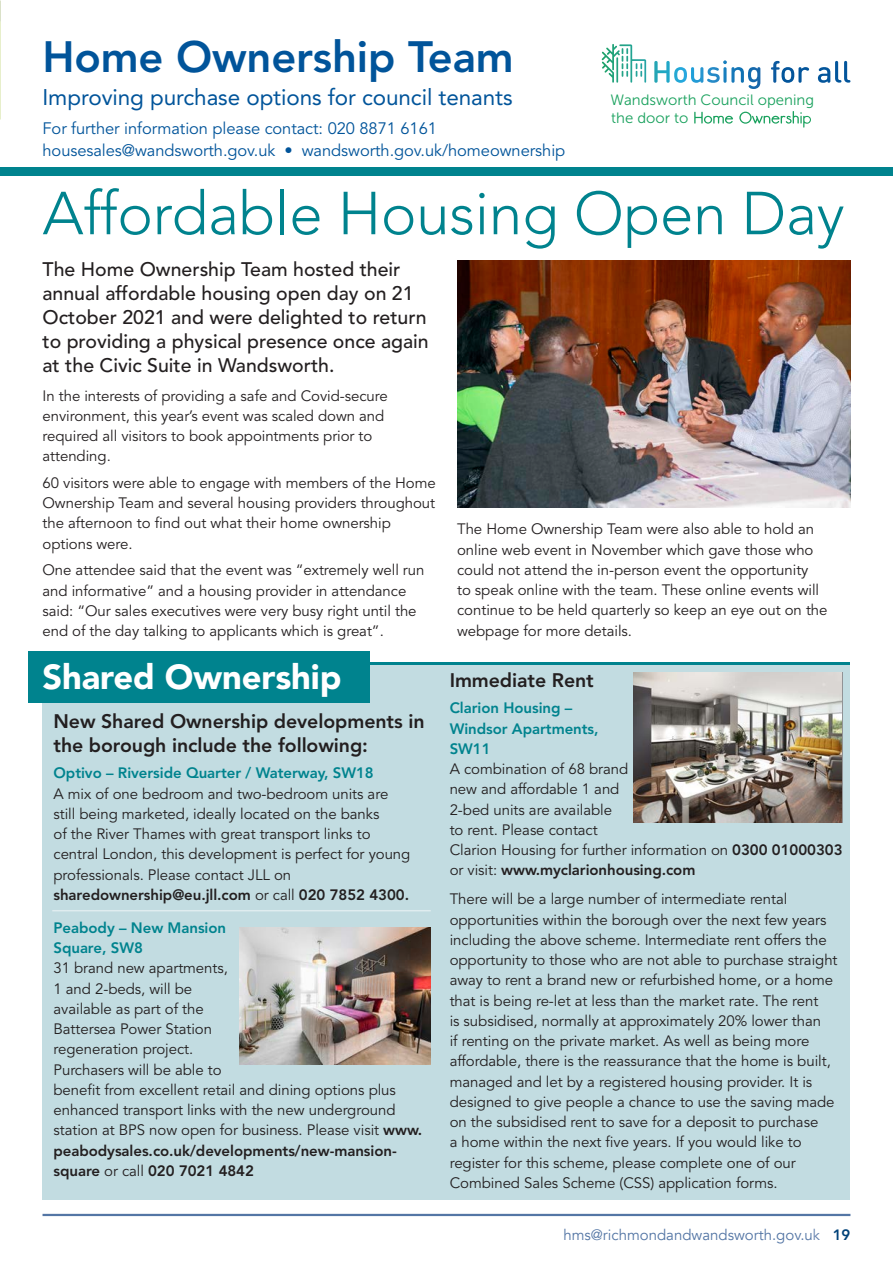
<style>
.page{position:relative;width:893px;height:1263px;background:#fff}
.page>*{position:absolute;margin:0;border:0;box-sizing:border-box;transform-origin:0 0}
.Avenir_-_heading{font:300 60px "Avenir LT";letter-spacing:-.005em;color:#00838e}
.Avenir_-_body{font:800 43.5px "Avenir LT";letter-spacing:-.005em;color:#01549a}
.Avenir_-_small_headi{font:900 34.5px "Avenir LT";letter-spacing:-.005em;color:#fff}
.Avenir_-_body-2{font:22.5px "Avenir LT";letter-spacing:-.005em;color:#01549a}
.Avenir_-_stand_first{font:500 19.5px/24px "Avenir LT";color:#231f20}
.Avenir_-_body-3{font:800 19.5px/24px "Avenir LT";letter-spacing:-.005em;color:#231f20}
.Avenir_-_body-4{font:16.5px/21.8px "Avenir LT";letter-spacing:-.005em;color:#01549a}
.Avenir_-_body-5{font:15px/20.2px "Avenir LT";letter-spacing:-.005em;color:#231f20}
.t1{font:15px "Avenir";color:#5476a5}
.t2{font:15px/18.8px "Museo Sans 300";color:#19a15d}
.s1{font-weight:800;color:#00838e}
.s2{font-weight:800}
.s3{color:#6481ad}
.s4{font-weight:800;color:#004279}
</style>
<div class="page">
<hr style="left:43px;top:1214px;width:807px;height:2px;background:#5476a5">
<div style="left:43px;top:662px;width:807px;height:21px;background:#00838e"></div>
<div style="left:0;top:168px;width:893px;height:8px;background:#00838e"></div>
<svg style="left:654px;top:60px;width:106px;height:29px"></svg>
<svg style="left:771px;top:61px;width:38px;height:22px"></svg>
<svg style="left:818px;top:61px;width:32px;height:22px"></svg>
<svg style="left:602px;top:44px;width:44px;height:39px"></svg>
<svg style="left:694px;top:112px;width:39px;height:12px"></svg>
<svg style="left:739px;top:111px;width:72px;height:17px"></svg>
<div style="left:43px;top:665px;width:807px;height:534px;background:#c2dce1"></div>
<hr style="left:52px;top:910px;width:379px;height:1px;background:#dfecef">
<img style="left:457px;top:261px;width:393px;height:246px">
<div style="left:29px;top:651px;width:341px;height:51px;background:#00838e"></div>
<img style="left:239px;top:927px;width:192px;height:137px">
<img style="left:633px;top:672px;width:209px;height:151px">
<p class="Avenir_-_body" style="left:43px;top:31px;width:473px">Home Ownership Team</p>
<p class="Avenir_-_body-2" style="left:43px;top:85px;width:472px">Improving purchase options for council tenants</p>
<p class="Avenir_-_body-4" style="left:43px;top:118px;width:524px">For further information please contact: 020 8871 6161 housesales@wandsworth.gov.uk • wandsworth.gov.uk/homeownership</p>
<p class="t2" style="left:610px;top:90px;width:205px">Wandsworth Council opening the door to</p>
<p class="Avenir_-_heading" style="left:43px;top:178px;width:803px">Affordable Housing Open Day</p>
<p class="Avenir_-_stand_first" style="left:43px;top:257px;width:388px">The Home Ownership Team hosted their annual affordable housing open day on 21<br>October 2021 and were delighted to return to providing a physical presence once again at the Civic Suite in Wandsworth.</p>
<p class="Avenir_-_body-5" style="left:43px;top:386px;width:347px">In the interests of providing a safe and Covid-secure environment, this year’s event was scaled down and required all visitors to book appointments prior to attending.</p>
<p class="Avenir_-_body-5" style="left:43px;top:473px;width:395px">60 visitors were able to engage with members of the Home Ownership Team and several housing providers throughout the afternoon to find out what their home ownership options were.</p>
<p class="Avenir_-_body-5" style="left:43px;top:560px;width:383px">One attendee said that the event was “extremely well run and informative” and a housing provider in attendance said: “Our sales executives were very busy right until the end of the day talking to applicants which is great”.</p>
<p class="Avenir_-_body-5" style="left:457px;top:520px;width:372px">The Home Ownership Team were also able to hold an online web event in November which gave those who could not attend the in-person event the opportunity<br>to speak online with the team. These online events will continue to be held quarterly so keep an eye out on the webpage for more details.</p>
<p class="Avenir_-_small_headi" style="left:43px;top:656px;width:300px">Shared Ownership</p>
<p class="Avenir_-_body-3" style="left:450px;top:668px;width:146px">Immediate Rent</p>
<p class="Avenir_-_body-5" style="left:450px;top:699px;width:394px"><span class="s1">Clarion Housing –<br>Windsor Apartments,<br>SW11<br></span>A combination of 68 brand<br>new and affordable 1 and<br>2-bed units are available<br>to rent. Please contact<br>Clarion Housing for further information on <span class="s2">0300 01000303 </span>or visit: <span class="s2">www.myclarionhousing.com</span></p>
<p class="Avenir_-_body-5" style="left:450px;top:889px;width:389px">There will be a large number of intermediate rental opportunities within the borough over the next few years including the above scheme. Intermediate rent offers the opportunity to those who are not able to purchase straight away to rent a brand new or refurbished home, or a home that is being re-let at less than the market rate. The rent<br>is subsidised, normally at approximately 20% lower than<br>if renting on the private market. As well as being more affordable, there is the reassurance that the home is built, managed and let by a registered housing provider. It is designed to give people a chance to use the saving made on the subsidised rent to save for a deposit to purchase<br>a home within the next five years. If you would like to register for this scheme, please complete one of our Combined Sales Scheme (CSS) application forms.</p>
<p class="Avenir_-_body-3" style="left:54px;top:709px;width:373px">New Shared Ownership developments in the borough include the following:</p>
<p class="Avenir_-_body-5" style="left:54px;top:763px;width:358px"><span class="s1">Optivo – Riverside Quarter / Waterway, SW18<br></span>A mix of one bedroom and two-bedroom units are still being marketed, ideally located on the banks<br>of the River Thames with great transport links to central London, this development is perfect for young professionals. Please contact JLL on <span class="s2">sharedownership@eu.jll.com</span> or call <span class="s2">020 7852 4300.</span></p>
<p class="Avenir_-_body-5" style="left:54px;top:918px;width:370px"><span class="s1">Peabody – New Mansion<br>Square, SW8<br></span>31 brand new apartments,<br>1 and 2-beds, will be<br>available as part of the<br>Battersea Power Station<br>regeneration project.<br>Purchasers will be able to<br>benefit from excellent retail and dining options plus enhanced transport links with the new underground station at BPS now open for business. Please visit <span class="s2">www. peabodysales.co.uk/developments/new-mansion&shy;square</span> or call <span class="s2">020 7021 4842</span></p>
<p class="t1" style="left:563px;top:1225px;width:289px">hms@richmondandwandsworth.gov.u<span class="s3">k</span> <span class="s4">19</span></p>
</div>
